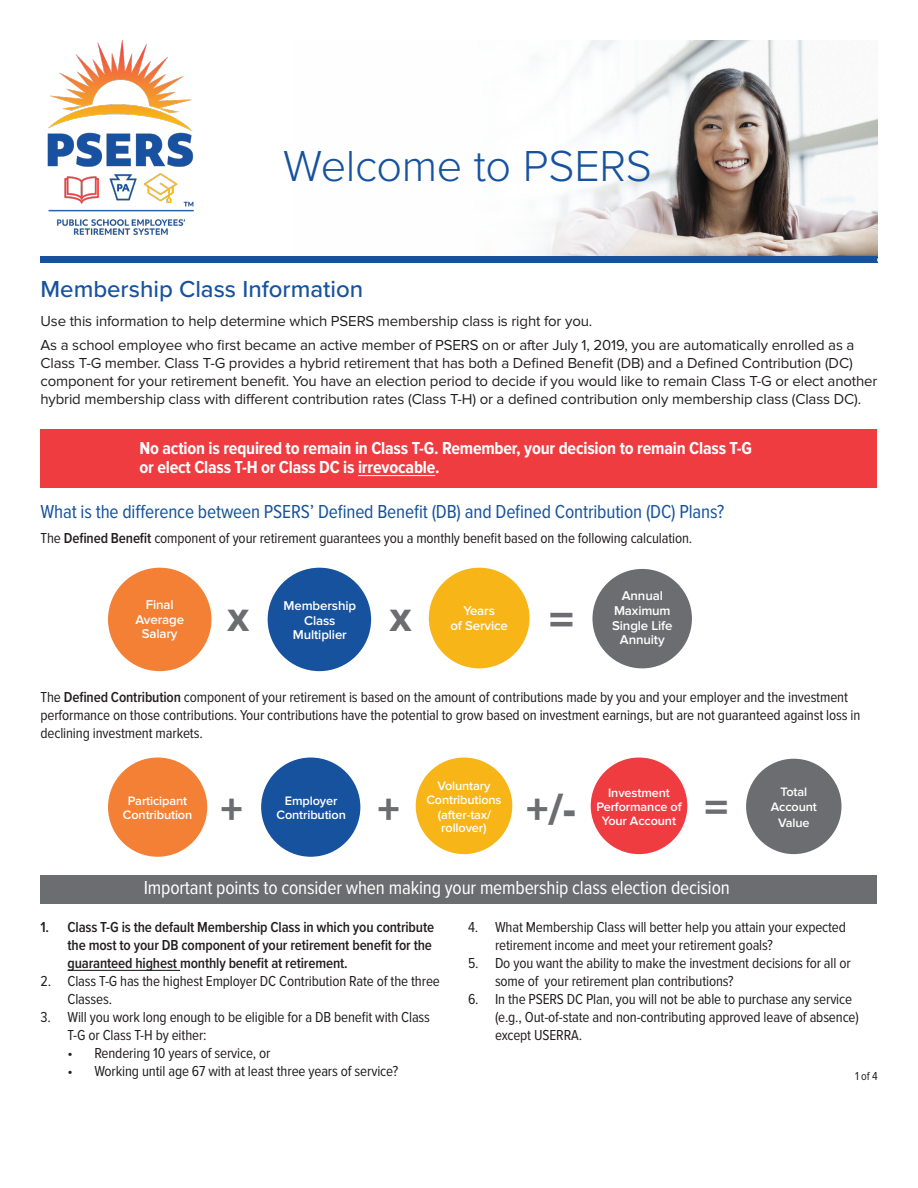
<style>
.page{position:relative;width:918px;height:1188px;background:#fff}
.page>*{position:absolute;margin:0;border:0;box-sizing:border-box;transform-origin:0 0}
.V-Body_Text{font:49.05px "Proxima Nova Extrabld";color:#6c6d70}
.V-Body_Text-2{font:46.95px "Proxima Nova Extrabld";color:#6c6d70}
.V-Title_Big_K_O{font:300 45px "Proxima Nova";letter-spacing:-.01em;color:#17529f}
.V-Body_Text-3{font:44.25px "Proxima Nova Extrabld";color:#6c6d70}
.V-Body_Text-4{font:31.95px "Proxima Nova Extrabld";color:#6c6d70}
.V-Subhead_Text{font:500 24px "Proxima Nova";color:#17529f}
.V-Body_Text-5{font:19.5px "Proxima Nova Cond";letter-spacing:-.01em;color:#17529f}
.V-Body_Text-6{font:19.5px "Proxima Nova Cond";letter-spacing:-.01em;color:#fff}
.V-Body_Text-7{font:700 18px/19.5px "Proxima Nova Cond";letter-spacing:-.01em;color:#fff}
.V-Body_Text-8{font:15px/18px "Proxima Nova Cond";letter-spacing:-.01em;color:#231f20}
.V-Body_Text-9{font:15px/18px "Proxima Nova";letter-spacing:-.01em;color:#231f20}
.t1{font:600 15px/18px "Proxima Nova Cond";letter-spacing:-.01em;color:#231f20}
.V-Body_Text-10{font:600 13.2px/14.7px "Proxima Nova";letter-spacing:-.01em;color:#fff;text-align:center}
.V-Body_Text-11{font:600 12.75px/14.1px "Proxima Nova";letter-spacing:-.01em;color:#fff;text-align:center}
.V-Body_Text-12{font:12px "Proxima Nova Cond";color:#231f20}
.s1{font-weight:600}
</style>
<div class="page">
<div style="left:40px;top:875px;width:838px;height:28px;background:#6c6d70"></div>
<div style="left:40px;top:429px;width:838px;height:59px;background:#ee3c41"></div>
<img style="left:543px;top:40px;width:335px;height:216px">
<img style="left:47px;top:40px;width:147px;height:195px">
<div style="left:108px;top:568px;width:103px;height:103px;background:#f48035;border-radius:50%"></div>
<div style="left:268px;top:568px;width:103px;height:103px;background:#17529f;border-radius:50%"></div>
<div style="left:429px;top:568px;width:101px;height:100px;background:#f7b518;border-radius:50%"></div>
<div style="left:592px;top:569px;width:100px;height:99px;background:#6c6d70;border-radius:50%"></div>
<div style="left:108px;top:758px;width:99px;height:99px;background:#f48035;border-radius:50%"></div>
<div style="left:261px;top:758px;width:99px;height:99px;background:#17529f;border-radius:50%"></div>
<div style="left:416px;top:758px;width:96px;height:96px;background:#f7b518;border-radius:50%"></div>
<div style="left:591px;top:758px;width:96px;height:96px;background:#ee3c41;border-radius:50%"></div>
<div style="left:746px;top:759px;width:95px;height:95px;background:#6c6d70;border-radius:50%"></div>
<div style="left:40px;top:256px;width:838px;height:7px;background:#17529f"></div>
<hr style="left:68px;top:970px;width:112px;height:1px;background:#231f20">
<hr style="left:358px;top:475px;width:77px;height:1px;background:#fff">
<p class="V-Title_Big_K_O" style="left:283px;top:140px;width:370px">Welcome to PSERS</p>
<p class="V-Subhead_Text" style="left:40px;top:271px;width:324px">Membership Class Information</p>
<p class="V-Body_Text-9" style="left:40px;top:312px;width:553px">Use this information to help determine which PSERS membership class is right for you.</p>
<p class="V-Body_Text-9" style="left:40px;top:337px;width:839px">As a school employee who first became an active member of PSERS on or after July 1, 2019, you are automatically enrolled as a Class T-G member. Class T-G provides a hybrid retirement that has both a Defined Benefit (DB) and a Defined Contribution (DC) component for your retirement benefit. You have an election period to decide if you would like to remain Class T-G or elect another hybrid membership class with different contribution rates (Class T-H) or a defined contribution only membership class (Class DC).</p>
<p class="V-Body_Text-7" style="left:139px;top:439px;width:614px">No action is required to remain in Class T-G. Remember, your decision to remain Class T-G or elect Class T-H or Class DC is irrevocable.</p>
<p class="V-Body_Text-5" style="left:40px;top:501px;width:685px">What is the difference between PSERS’ Defined Benefit (DB) and Defined Contribution (DC) Plans?</p>
<p class="V-Body_Text-8" style="left:40px;top:529px;width:653px">The <span class="s1">Defined Benefit</span> component of your retirement guarantees you a monthly benefit based on the following calculation.</p>
<p class="V-Body_Text-10" style="left:135px;top:598px;width:50px">Final<br>Average<br>Salary</p>
<p class="V-Body_Text-4" style="left:228px;top:602px;width:23px">X</p>
<p class="V-Body_Text-4" style="left:390px;top:602px;width:23px">X</p>
<p class="V-Body_Text" style="left:549px;top:591px;width:26px">=</p>
<p class="V-Body_Text-10" style="left:284px;top:598px;width:74px">Membership<br>Class<br>Multiplier</p>
<p class="V-Body_Text-10" style="left:450px;top:604px;width:59px">Years<br>of Service</p>
<p class="V-Body_Text-10" style="left:612px;top:589px;width:62px">Annual<br>Maximum<br>Single Life<br>Annuity</p>
<p class="V-Body_Text-8" style="left:40px;top:689px;width:821px">The <span class="s1">Defined Contribution</span> component of your retirement is based on the amount of contributions made by you and your employer and the investment performance on those contributions. Your contributions have the potential to grow based on investment earnings, but are not guaranteed against loss in declining investment markets.</p>
<p class="V-Body_Text-11" style="left:426px;top:778px;width:77px;line-height:14.5px">Voluntary<br>Contributions (after-tax/</p>
<p class="V-Body_Text-11" style="left:441px;top:821px;width:47px">rollover)</p>
<p class="V-Body_Text-11" style="left:596px;top:786px;width:87px">Investment<br>Performance of<br>Your Account</p>
<p class="V-Body_Text-11" style="left:781px;top:785px;width:28px">Total</p>
<p class="V-Body_Text-11" style="left:123px;top:794px;width:71px">Participant<br>Contribution</p>
<p class="V-Body_Text-3" style="left:220px;top:783px;width:24px">+</p>
<p class="V-Body_Text-3" style="left:377px;top:783px;width:24px">+</p>
<p class="V-Body_Text-3" style="left:526px;top:783px;width:52px">+/-</p>
<p class="V-Body_Text-2" style="left:705px;top:780px;width:25px">=</p>
<p class="V-Body_Text-11" style="left:276px;top:794px;width:71px">Employer<br>Contribution</p>
<p class="V-Body_Text-11" style="left:771px;top:800px;width:48px">Account</p>
<p class="V-Body_Text-11" style="left:778px;top:815px;width:33px">Value</p>
<p class="V-Body_Text-6" style="left:144px;top:877px;width:588px">Important points to consider when making your membership class election decision</p>
<p class="t1" style="left:68px;top:918px;width:368px;text-indent:-27px">1. Class T-G is the default Membership Class in which you contribute the most to your DB component of your retirement benefit for the guaranteed highest monthly benefit at retirement.</p>
<p class="V-Body_Text-8" style="left:68px;top:973px;width:374px;text-indent:-27px">2. Class T-G has the highest Employer DC Contribution Rate of the three<br>Classes.</p>
<p class="V-Body_Text-8" style="left:68px;top:1009px;width:364px;text-indent:-27px">3. Will you work long enough to be eligible for a DB benefit with Class<br>T-G or Class T-H by either:</p>
<p class="V-Body_Text-8" style="left:68px;top:1045px;width:205px">• Rendering 10 years of service, or</p>
<p class="V-Body_Text-8" style="left:68px;top:1063px;width:332px">• Working until age 67 with at least three years of service?</p>
<p class="V-Body_Text-8" style="left:495px;top:919px;width:353px;text-indent:-27px">4. What Membership Class will better help you attain your expected retirement income and meet your retirement goals?</p>
<p class="V-Body_Text-8" style="left:495px;top:955px;width:357px;text-indent:-27px">5. Do you want the ability to make the investment decisions for all or some of your retirement plan contributions?</p>
<p class="V-Body_Text-8" style="left:495px;top:991px;width:365px;text-indent:-27px">6. In the PSERS DC Plan, you will not be able to purchase any service (e.g., Out-of-state and non-contributing approved leave of absence) except USERRA.</p>
<p class="V-Body_Text-12" style="left:855px;top:1069px;width:24px">1 of 4</p>
</div>
